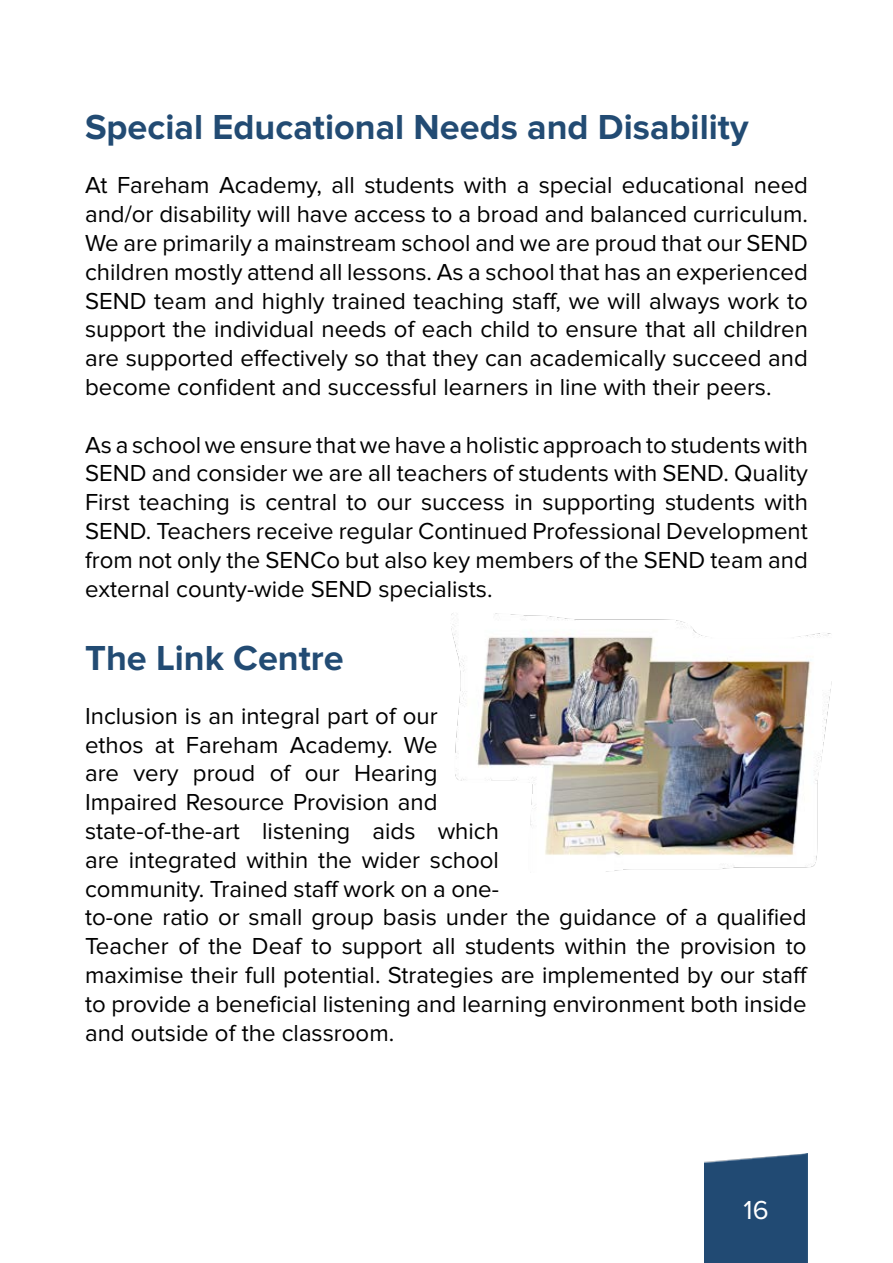
<style>
.page{position:relative;width:893px;height:1263px;background:#fff}
.page>*{position:absolute;margin:0;border:0;box-sizing:border-box;transform-origin:0 0}
.t1{font:700 36px "Proxima Nova";color:#224b73}
.t2{font:27px "Proxima Nova";color:#fff}
.t3{font:24px/28.8px "Proxima Nova";color:#000;text-align:justify}
</style>
<div class="page">
<div style="left:704px;top:1153px;width:104px;height:110px;background:#214a73"></div>
<img style="left:451px;top:613px;width:381px;height:259px">
<h1 class="t1" style="left:85px;top:106px;width:665px">Special Educational Needs and Disability</h1>
<p class="t3" style="left:85px;top:171px;width:724px">At Fareham Academy, all students with a special educational need and/or disability will have access to a broad and balanced curriculum.<br>We are primarily a mainstream school and we are proud that our SEND children mostly attend all lessons. As a school that has an experienced SEND team and highly trained teaching staff, we will always work to support the individual needs of each child to ensure that all children are supported effectively so that they can academically succeed and become confident and successful learners in line with their peers.</p>
<p class="t3" style="left:85px;top:430px;width:724px">As a school we ensure that we have a holistic approach to students with SEND and consider we are all teachers of students with SEND. Quality First teaching is central to our success in supporting students with SEND. Teachers receive regular Continued Professional Development from not only the SENCo but also key members of the SEND team and external county-wide SEND specialists.</p>
<h1 class="t1" style="left:85px;top:637px;width:260px">The Link Centre</h1>
<p class="t3" style="left:85px;top:702px;width:724px;text-align:left">Inclusion is an integral part of our<br>ethos at Fareham Academy. We<br>are very proud of our Hearing<br>Impaired Resource Provision and<br>state-of-the-art listening aids which<br>are integrated within the wider school<br>community. Trained staff work on a one-<br>to-one ratio or small group basis under the guidance of a qualified Teacher of the Deaf to support all students within the provision to maximise their full potential. Strategies are implemented by our staff to provide a beneficial listening and learning environment both inside and outside of the classroom.</p>
<p class="t2" style="left:743px;top:1194px;width:27px">16</p>
</div>
